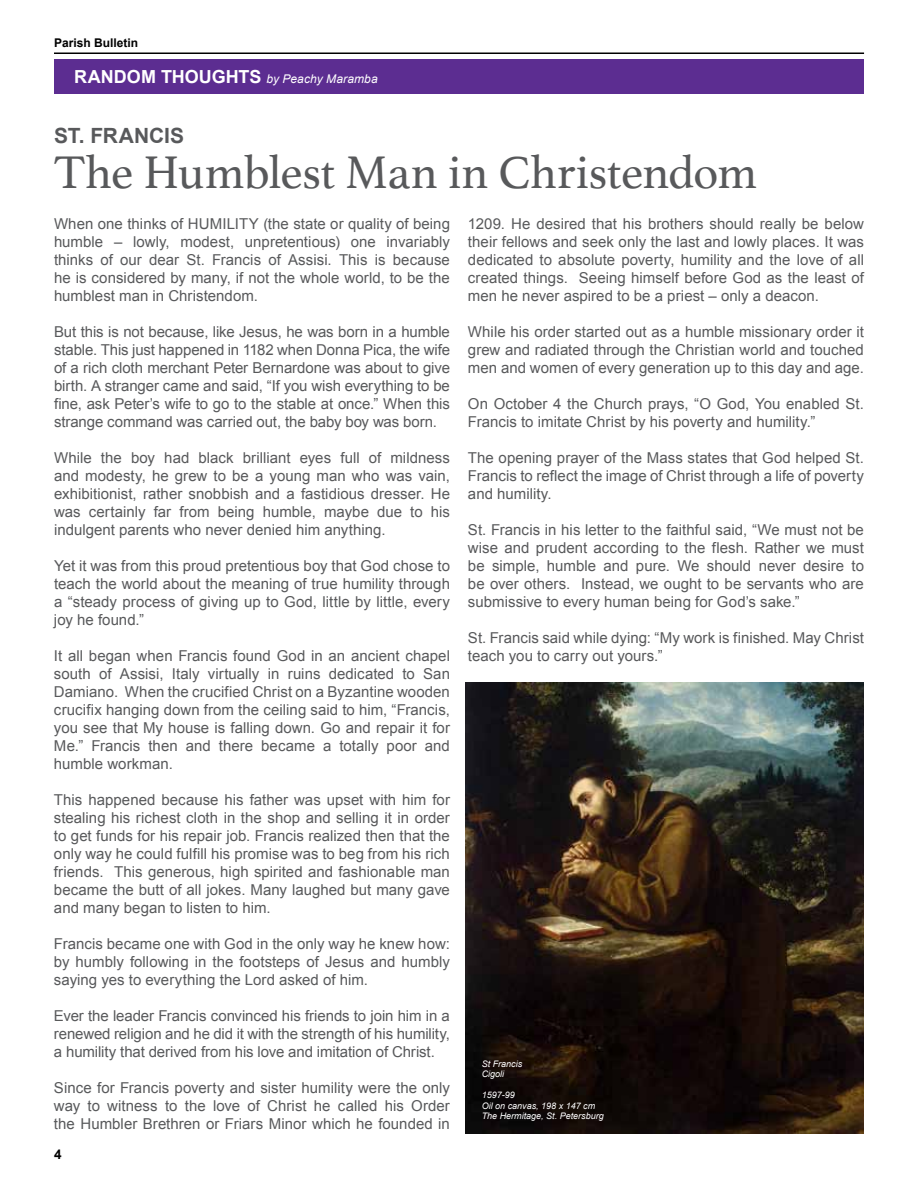
<style>
.page{position:relative;width:918px;height:1188px;background:#fff}
.page>*{position:absolute;margin:0;border:0;box-sizing:border-box;transform-origin:0 0}
.t1{font:48px "Athelas";letter-spacing:-.015em;color:#58595b}
.t2{font:700 21px "Arial";color:#58595b}
.t3{font:700 18px "Arial";color:#fff}
.t4{font:15px/18px "Arial";color:#58595b;text-align:justify}
.t5{font:700 13.5px "Arial";color:#000}
.t6{font:italic 12px "Arial";letter-spacing:.01em;color:#fff}
.t7{font:700 12px "Arial";color:#000}
.t8{font:italic 9px/10.4px "Arial";color:#fff}
.s1{font-weight:700;font-style:normal;font-size:18px}
</style>
<div class="page">
<img style="left:466px;top:683px;width:398px;height:451px">
<hr style="left:54px;top:52px;width:810px;height:2px;background:#000">
<div style="left:54px;top:59px;width:810px;height:35px;background:#5c2d91"></div>
<p class="t7" style="left:54px;top:35px;width:86px">Parish Bulletin</p>
<p class="t3" style="left:74px;top:65px;width:41px">RANDO</p>
<p class="t6" style="left:141px;top:71px;width:238px"><span class="s1">M THOUGHTS</span> by Peachy Maramba</p>
<h2 class="t2" style="left:54px;top:122px;width:120px">ST. FRANCIS</h2>
<h1 class="t1" style="left:54px;top:134px;width:705px">The Humblest Man in Christendom</h1>
<p class="t4" style="left:54px;top:215px;width:398px">When one thinks of HUMILITY (the state or quality of being humble – lowly, modest, unpretentious) one invariably thinks of our dear St. Francis of Assisi. This is because he is considered by many, if not the whole world, to be the humblest man in Christendom.</p>
<p class="t4" style="left:54px;top:323px;width:398px">But this is not because, like Jesus, he was born in a humble stable. This just happened in 1182 when Donna Pica, the wife of a rich cloth merchant Peter Bernardone was about to give birth. A stranger came and said, “If you wish everything to be fine, ask Peter’s wife to go to the stable at once.” When this strange command was carried out, the baby boy was born.</p>
<p class="t4" style="left:54px;top:449px;width:398px">While the boy had black brilliant eyes full of mildness and modesty, he grew to be a young man who was vain, exhibitionist, rather snobbish and a fastidious dresser. He was certainly far from being humble, maybe due to his indulgent parents who never denied him anything.</p>
<p class="t4" style="left:54px;top:557px;width:398px">Yet it was from this proud pretentious boy that God chose to teach the world about the meaning of true humility through a “steady process of giving up to God, little by little, every joy he found.”</p>
<p class="t4" style="left:54px;top:647px;width:398px">It all began when Francis found God in an ancient chapel south of Assisi, Italy virtually in ruins dedicated to San Damiano. When the crucified Christ on a Byzantine wooden crucifix hanging down from the ceiling said to him, “Francis, you see that My house is falling down. Go and repair it for Me.” Francis then and there became a totally poor and humble workman.</p>
<p class="t4" style="left:54px;top:791px;width:398px">This happened because his father was upset with him for stealing his richest cloth in the shop and selling it in order to get funds for his repair job. Francis realized then that the only way he could fulfill his promise was to beg from his rich friends. This generous, high spirited and fashionable man became the butt of all jokes. Many laughed but many gave and many began to listen to him.</p>
<p class="t4" style="left:54px;top:935px;width:398px">Francis became one with God in the only way he knew how: by humbly following in the footsteps of Jesus and humbly saying yes to everything the Lord asked of him.</p>
<p class="t4" style="left:54px;top:1007px;width:398px">Ever the leader Francis convinced his friends to join him in a renewed religion and he did it with the strength of his humility, a humility that derived from his love and imitation of Christ.</p>
<p class="t4" style="left:54px;top:1079px;width:398px">Since for Francis poverty and sister humility were the only way to witness to the love of Christ he called his Order the Humbler Brethren or Friars Minor which he founded in</p>
<p class="t5" style="left:54px;top:1145px;width:9px">4</p>
<p class="t4" style="left:468px;top:215px;width:398px">1209. He desired that his brothers should really be below their fellows and seek only the last and lowly places. It was dedicated to absolute poverty, humility and the love of all created things. Seeing himself before God as the least of men he never aspired to be a priest – only a deacon.</p>
<p class="t4" style="left:468px;top:323px;width:398px">While his order started out as a humble missionary order it grew and radiated through the Christian world and touched men and women of every generation up to this day and age.</p>
<p class="t4" style="left:468px;top:395px;width:398px">On October 4 the Church prays, “O God, You enabled St.<br>Francis to imitate Christ by his poverty and humility.”</p>
<p class="t4" style="left:468px;top:449px;width:397px">The opening prayer of the Mass states that God helped St.<br>Francis to reflect the image of Christ through a life of poverty and humility.</p>
<p class="t4" style="left:468px;top:521px;width:398px">St. Francis in his letter to the faithful said, “We must not be wise and prudent according to the flesh. Rather we must be simple, humble and pure. We should never desire to be over others. Instead, we ought to be servants who are submissive to every human being for God’s sake.”</p>
<p class="t4" style="left:468px;top:629px;width:398px">St. Francis said while dying: “My work is finished. May Christ teach you to carry out yours.”</p>
<p class="t8" style="left:482px;top:1059px;width:42px">St Francis<br>Cigoli</p>
<p class="t8" style="left:482px;top:1090px;width:124px">1597-99<br>Oil on canvas, 198 x 147 cm<br>The Hermitage, St. Petersburg</p>
</div>
